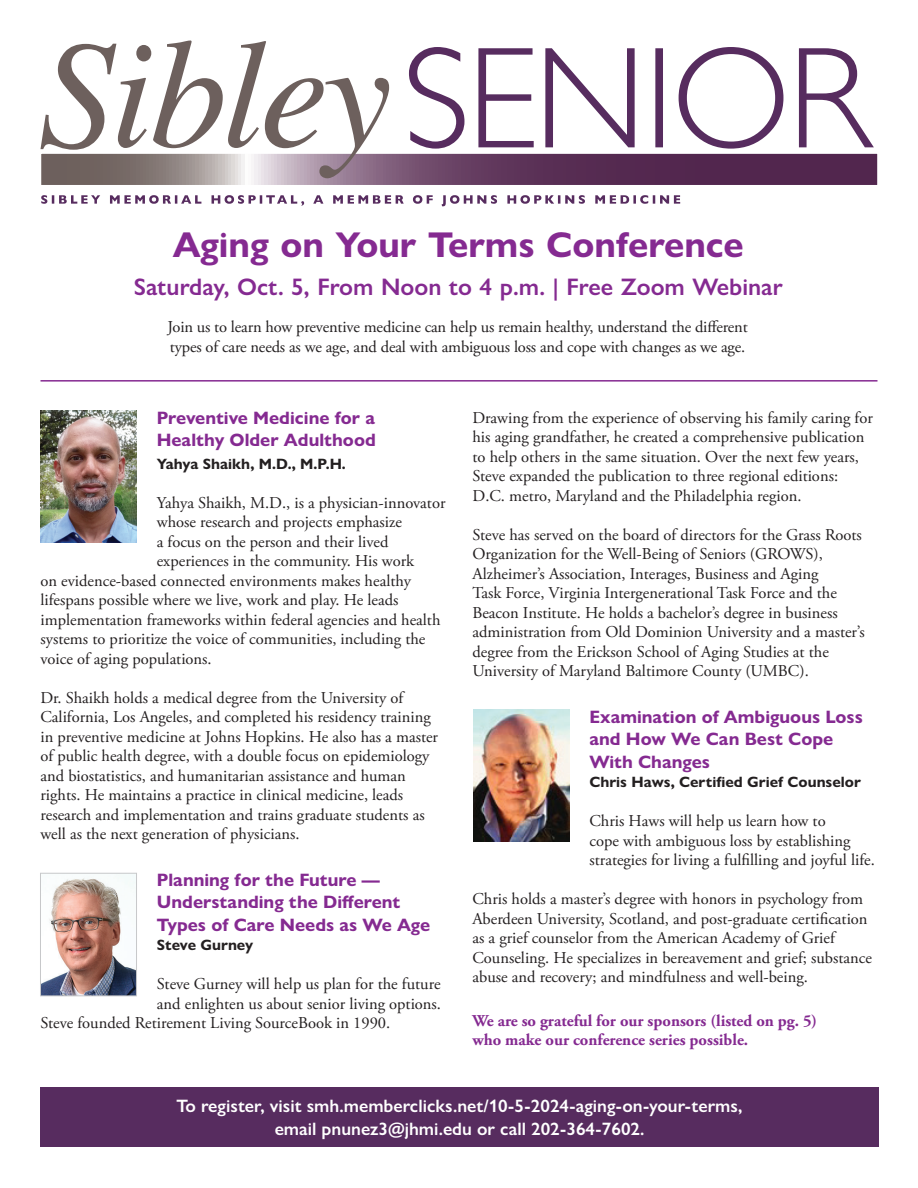
<style>
.page{position:relative;width:918px;height:1188px;background:#fff}
.page>*{position:absolute;margin:0;border:0;box-sizing:border-box;transform-origin:0 0}
.t1{font:700 36px "Gill Sans Nova";color:#852a91}
.t2{font:600 24px "Gill Sans Nova";color:#852a91}
.t3{font:700 18px/22.5px "Gill Sans Nova";color:#852a91}
.t4{font:600 18px/22.5px "Gill Sans Nova";color:#fff;text-align:center}
.t5{font:16.5px/19.5px "Adobe Garamond Pro";color:#231f20}
.t6{font:700 16.5px/19.5px "Adobe Garamond Pro";color:#852a91}
.t7{font:700 15px "Gill Sans Nova";color:#231f20}
</style>
<div class="page">
<svg style="left:43px;top:155px;width:833px;height:28px;background:#613a5d"></svg>
<div style="left:40px;top:152px;width:839px;height:34px;border:2px solid #fff"></div>
<svg style="left:41px;top:195px;width:639px;height:11px"></svg>
<svg style="left:409px;top:47px;width:465px;height:102px"></svg>
<svg style="left:41px;top:40px;width:348px;height:138px"></svg>
<img style="left:473px;top:709px;width:96px;height:133px">
<img style="left:40px;top:410px;width:97px;height:133px">
<img style="left:42px;top:875px;width:93px;height:119px">
<div style="left:40px;top:873px;width:97px;height:123px;border:1px solid #c7c8ca"></div>
<div style="left:40px;top:1087px;width:839px;height:60px;background:#572c5f"></div>
<hr style="left:40px;top:380px;width:838px;height:2px;background:#852a91">
<h1 class="t1" style="left:173px;top:222px;width:572px">Aging on Your Terms Conference</h1>
<h2 class="t2" style="left:134px;top:272px;width:651px">Saturday, Oct. 5, From Noon to 4 p.m. | Free Zoom Webinar</h2>
<p class="t5" style="left:167px;top:317px;width:582px;line-height:20.2px">Join us to learn how preventive medicine can help us remain healthy, understand the different types of care needs as we age, and deal with ambiguous loss and cope with changes as we age.</p>
<p class="t3" style="left:157px;top:406px;width:221px">Preventive Medicine for a<br>Healthy Older Adulthood</p>
<p class="t7" style="left:157px;top:454px;width:191px">Yahya Shaikh, M.D., M.P.H.</p>
<p class="t5" style="left:157px;top:493px;width:290px">Yahya Shaikh, M.D., is a physician-innovator</p>
<p class="t5" style="left:157px;top:513px;width:247px">whose research and projects emphasize</p>
<p class="t5" style="left:157px;top:532px;width:233px">a focus on the person and their lived</p>
<p class="t5" style="left:157px;top:552px;width:259px">experiences in the community. His work</p>
<p class="t5" style="left:41px;top:571px;width:372px">on evidence-based connected environments makes healthy</p>
<p class="t5" style="left:41px;top:591px;width:359px">lifespans possible where we live, work and play. He leads</p>
<p class="t5" style="left:41px;top:610px;width:402px">implementation frameworks within federal agencies and health</p>
<p class="t5" style="left:41px;top:630px;width:387px">systems to prioritize the voice of communities, including the</p>
<p class="t5" style="left:41px;top:649px;width:173px">voice of aging populations.</p>
<p class="t5" style="left:41px;top:688px;width:399px">Dr. Shaikh holds a medical degree from the University of California, Los Angeles, and completed his residency training in preventive medicine at Johns Hopkins. He also has a master of public health degree, with a double focus on epidemiology and biostatistics, and humanitarian assistance and human rights. He maintains a practice in clinical medicine, leads research and implementation and trains graduate students as well as the next generation of physicians.</p>
<p class="t3" style="left:157px;top:868px;width:275px">Planning for the Future —<br>Understanding the Different<br>Types of Care Needs as We Age</p>
<p class="t7" style="left:157px;top:936px;width:98px">Steve Gurney</p>
<p class="t5" style="left:157px;top:975px;width:285px">Steve Gurney will help us plan for the future</p>
<p class="t5" style="left:157px;top:994px;width:286px">and enlighten us about senior living options.</p>
<p class="t5" style="left:40px;top:1014px;width:351px">Steve founded Retirement Living SourceBook in 1990.</p>
<p class="t5" style="left:472px;top:408px;width:402px">Drawing from the experience of observing his family caring for his aging grandfather, he created a comprehensive publication to help others in the same situation. Over the next few years, Steve expanded the publication to three regional editions:<br>D.C. metro, Maryland and the Philadelphia region.</p>
<p class="t5" style="left:472px;top:525px;width:394px">Steve has served on the board of directors for the Grass Roots Organization for the Well-Being of Seniors (GROWS), Alzheimer’s Association, Interages, Business and Aging<br>Task Force, Virginia Intergenerational Task Force and the Beacon Institute. He holds a bachelor’s degree in business administration from Old Dominion University and a master’s degree from the Erickson School of Aging Studies at the University of Maryland Baltimore County (UMBC).</p>
<p class="t3" style="left:589px;top:705px;width:275px">Examination of Ambiguous Loss and How We Can Best Cope<br>With Changes</p>
<p class="t7" style="left:589px;top:773px;width:273px">Chris Haws, Certified Grief Counselor</p>
<p class="t5" style="left:589px;top:812px;width:287px">Chris Haws will help us learn how to<br>cope with ambiguous loss by establishing strategies for living a fulfilling and joyful life.</p>
<p class="t5" style="left:472px;top:890px;width:401px">Chris holds a master’s degree with honors in psychology from Aberdeen University, Scotland, and post-graduate certification as a grief counselor from the American Academy of Grief Counseling. He specializes in bereavement and grief; substance abuse and recovery; and mindfulness and well-being.</p>
<p class="t6" style="left:472px;top:1011px;width:346px">We are so grateful for our sponsors (listed on pg. 5) who make our conference series possible.</p>
<p class="t4" style="left:176px;top:1095px;width:568px">To register, visit smh.memberclicks.net/10-5-2024-aging-on-your-terms, email pnunez3@jhmi.edu or call 202-364-7602.</p>
</div>
